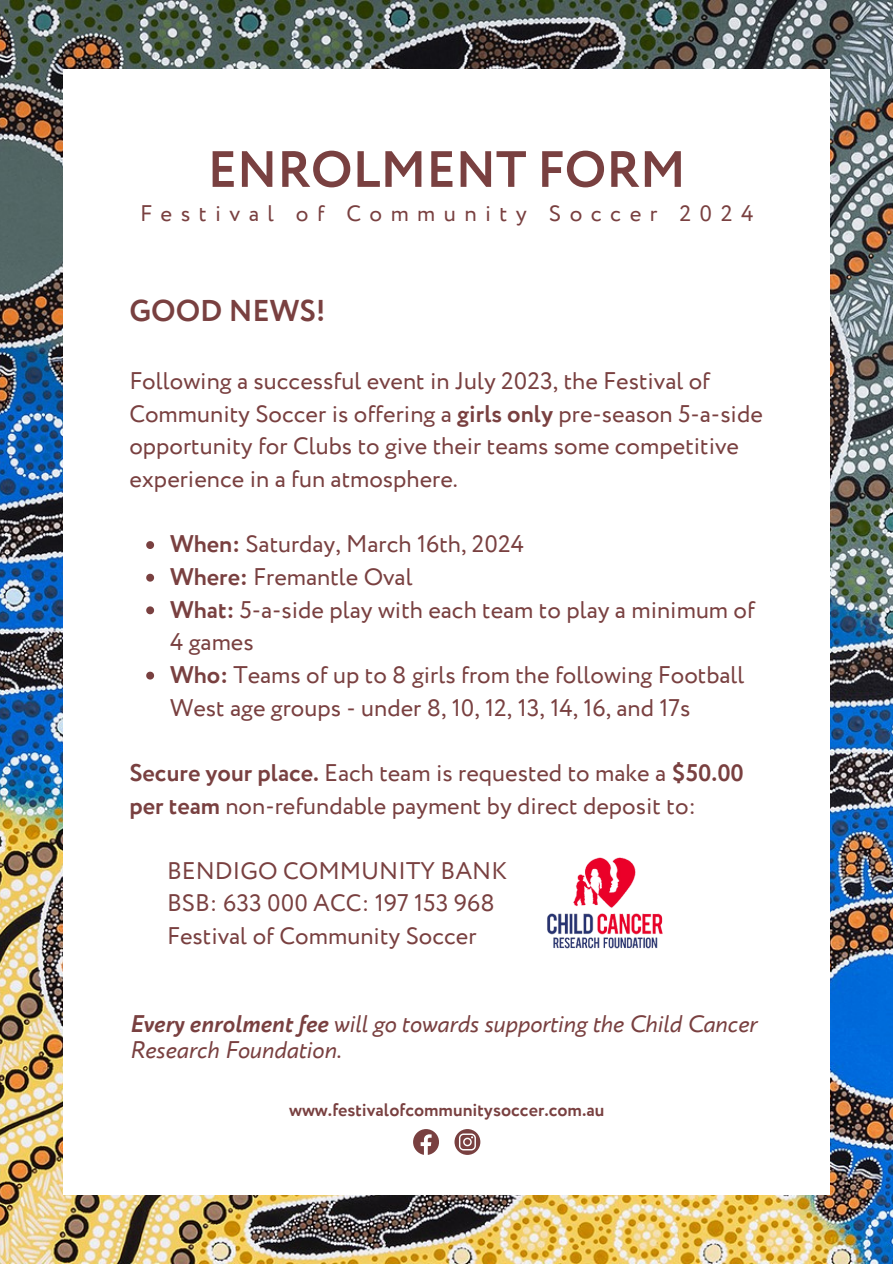
<style>
.page{position:relative;width:893px;height:1264px;background:#fff}
.page>*{position:absolute;margin:0;border:0;box-sizing:border-box;transform-origin:0 0}
.t1{font:700 51px "Circe";color:#794040}
.t2{font:700 30px "Circe";color:#794040}
.t3{font:24px/32.7px "Circe";color:#794040}
.t4{font:italic 24px/25.8px "Circe";color:#794040}
.t5{font:22.5px "Circe";letter-spacing:.375em;color:#794040}
.t6{font:700 18px "Circe";color:#794040}
.s1{font-weight:700}
</style>
<div class="page">
<img style="left:0;top:0;width:892px;height:1263px">
<div style="left:64px;top:69px;width:765px;height:1125px;background:#fff"></div>
<svg style="left:146px;top:541px;width:8px;height:8px"></svg>
<svg style="left:146px;top:573px;width:8px;height:8px"></svg>
<svg style="left:146px;top:606px;width:8px;height:8px"></svg>
<svg style="left:146px;top:671px;width:8px;height:8px"></svg>
<img style="left:547px;top:857px;width:115px;height:92px">
<svg style="left:454px;top:1129px;width:26px;height:25px"></svg>
<svg style="left:413px;top:1129px;width:26px;height:25px"></svg>
<p class="t1" style="left:208px;top:135px;width:479px">ENROLMENT FORM</p>
<p class="t5" style="left:140px;top:198px;width:615px">Festival of Community Soccer 2024</p>
<p class="t2" style="left:129px;top:290px;width:197px">GOOD NEWS!</p>
<p class="t3" style="left:129px;top:366px;width:635px">Following a successful event in July 2023, the Festival of Community Soccer is offering a <span class="s1">girls only</span> pre-season 5-a-side opportunity for Clubs to give their teams some competitive experience in a fun atmosphere.</p>
<p class="t3" style="left:170px;top:529px;width:355px"><span class="s1">When:</span> Saturday, March 16th, 2024</p>
<p class="t3" style="left:170px;top:562px;width:244px"><span class="s1">Where:</span> Fremantle Oval</p>
<p class="t3" style="left:170px;top:594px;width:586px"><span class="s1">What:</span> 5-a-side play with each team to play a minimum of<br>4 games</p>
<p class="t3" style="left:170px;top:659px;width:576px"><span class="s1">Who:</span> Teams of up to 8 girls from the following Football<br>West age groups - under 8, 10, 12, 13, 14, 16, and 17s</p>
<p class="t3" style="left:129px;top:757px;width:616px"><span class="s1">Secure your place.</span> Each team is requested to make a <span class="s1">$50.00 per team</span> non-refundable payment by direct deposit to:</p>
<p class="t3" style="left:167px;top:855px;width:341px">BENDIGO COMMUNITY BANK</p>
<p class="t3" style="left:167px;top:888px;width:329px">BSB: 633 000 ACC: 197 153 968</p>
<p class="t3" style="left:167px;top:920px;width:311px">Festival of Community Soccer</p>
<p class="t4" style="left:129px;top:1012px;width:629px"><span class="s1">Every enrolment fee</span> will go towards supporting the Child Cancer<br>Research Foundation.</p>
<p class="t6" style="left:289px;top:1097px;width:317px">www.festivalofcommunitysoccer.com.au</p>
</div>
